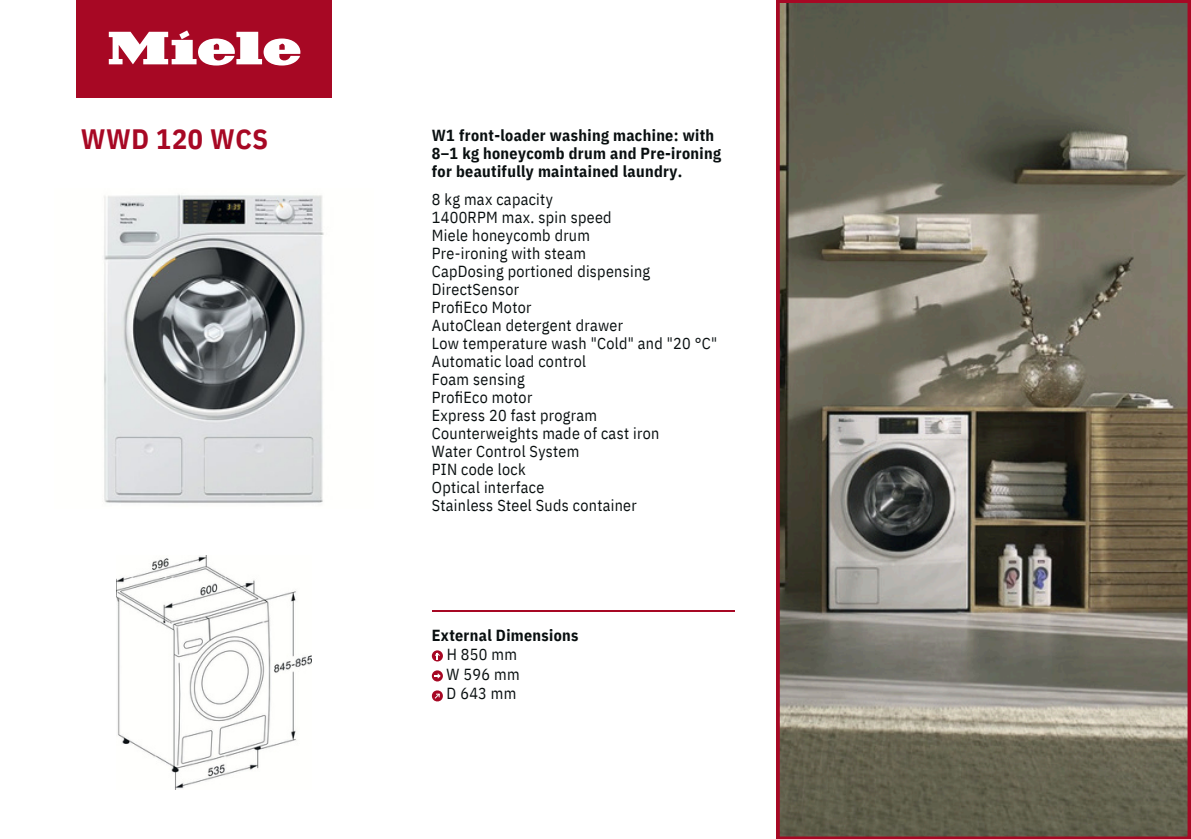
<style>
.page{position:relative;width:1191px;height:839px;background:#fff}
.page>*{position:absolute;margin:0;border:0;box-sizing:border-box;transform-origin:0 0}
.t1{font:700 28px "IBM Plex Sans Cond";letter-spacing:.02em;color:#a70824}
.t2{font:16px/18px "IBM Plex Sans Cond";letter-spacing:.02em;color:#090f10}
.t3{font:700 16px/18px "IBM Plex Sans Cond";letter-spacing:.02em;color:#090f10}
</style>
<div class="page">
<div style="left:76px;top:0;width:255px;height:98px;background:#a70824"></div>
<svg style="left:109px;top:30px;width:191px;height:35px"></svg>
<hr style="left:432px;top:611px;width:302px;height:1px;background:#a70824">
<div style="left:432px;top:650px;width:11px;height:11px;background:#a70824;border-radius:50%"></div>
<svg style="left:435px;top:652px;width:5px;height:7px"></svg>
<div style="left:432px;top:670px;width:11px;height:11px;background:#a70824;border-radius:50%"></div>
<svg style="left:434px;top:673px;width:7px;height:5px"></svg>
<svg style="left:432px;top:690px;width:11px;height:11px"></svg>
<svg style="left:777px;top:0;width:414px;height:838px;background:#746d60"></svg>
<img style="left:117px;top:555px;width:195px;height:234px">
<img style="left:104px;top:194px;width:220px;height:309px">
<h2 class="t1" style="left:81px;top:120px;width:189px">WWD 120 WCS</h2>
<p class="t3" style="left:432px;top:126px;width:291px">W1 front-loader washing machine: with<br>8–1 kg honeycomb drum and Pre-ironing for beautifully maintained laundry.</p>
<h2 class="t2" style="left:432px;top:189px;width:287px">8 kg max capacity<br>1400RPM max. spin speed<br>Miele honeycomb drum<br>Pre-ironing with steam<br>CapDosing portioned dispensing<br>DirectSensor<br>ProfiEco Motor<br>AutoClean detergent drawer<br>Low temperature wash "Cold" and "20 °C"<br>Automatic load control<br>Foam sensing<br>ProfiEco motor<br>Express 20 fast program<br>Counterweights made of cast iron<br>Water Control System<br>PIN code lock<br>Optical interface<br>Stainless Steel Suds container</h2>
<p class="t3" style="left:432px;top:625px;width:148px">External Dimensions</p>
<p class="t2" style="left:447px;top:644px;width:74px;line-height:19.6px">H 850 mm<br>W 596 mm<br>D 643 mm</p>
</div>
